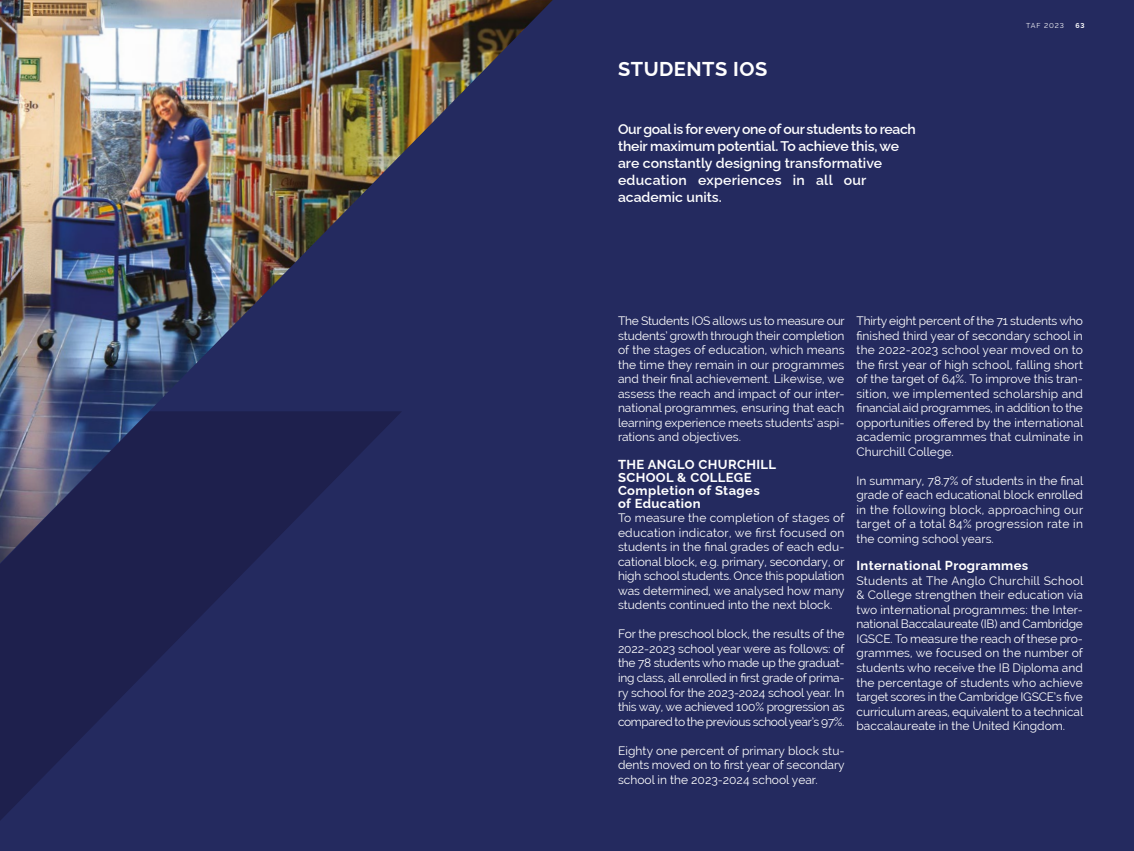
<style>
.page{position:relative;width:1134px;height:851px;background:#fff}
.page>*{position:absolute;margin:0;border:0;box-sizing:border-box;transform-origin:0 0}
.t1{font:700 20px "Raleway";letter-spacing:.025em;color:#fff}
.t2{font:600 14px/17px "Raleway";letter-spacing:-.005em;color:#fff}
.t3{font:700 13px/13px "Raleway";letter-spacing:.03em;color:#fff}
.t4{font:12px/14.5px "Raleway";color:#fff;text-align:justify}
.t5{font:7px "Raleway";letter-spacing:.125em;color:#fff}
.t6{font:700 7px "Raleway";color:#fff}
</style>
<div class="page">
<div style="left:0;top:0;width:1134px;height:850px;background:#242a5f"></div>
<img style="left:0;top:0;width:553px;height:411px">
<svg style="left:0;top:411px;width:401px;height:409px"></svg>
<h1 class="t1" style="left:618px;top:53px;width:151px">STUDENTS IOS</h1>
<p class="t2" style="left:618px;top:119px;width:299px">Our goal is for every one of our students to reach their maximum potential. To achieve this, we are constantly designing transformative education experiences in all our academic units.</p>
<p class="t5" style="left:1026px;top:22px;width:39px">TAF 2023</p>
<p class="t6" style="left:1075px;top:20px;width:11px">63</p>
<p class="t4" style="left:618px;top:314px;width:228px">The Students IOS allows us to measure our students’ growth through their completion of the stages of education, which means the time they remain in our programmes and their final achievement. Likewise, we assess the reach and impact of our inter&shy;national programmes, ensuring that each learning experience meets students’ aspi&shy;rations and objectives.</p>
<p class="t3" style="left:618px;top:456px;width:160px">THE ANGLO CHURCHILL<br>SCHOOL &amp; COLLEGE<br>Completion of Stages<br>of Education</p>
<p class="t4" style="left:618px;top:511px;width:228px">To measure the completion of stages of education indicator, we first focused on students in the final grades of each edu&shy;cational block, e.g. primary, secondary, or high school students. Once this population was determined, we analysed how many students continued into the next block.</p>
<p class="t4" style="left:618px;top:627px;width:228px">For the preschool block, the results of the 2022-2023 school year were as follows: of the 78 students who made up the graduat&shy;ing class, all enrolled in first grade of prima&shy;ry school for the 2023-2024 school year. In this way, we achieved 100% progression as compared to the previous school year’s 97%.</p>
<p class="t4" style="left:618px;top:742px;width:228px">Eighty one percent of primary block stu&shy;dents moved on to first year of secondary school in the 2023-2024 school year.</p>
<p class="t4" style="left:856px;top:313px;width:228px">Thirty eight percent of the 71 students who finished third year of secondary school in the 2022-2023 school year moved on to the first year of high school, falling short of the target of 64%. To improve this tran&shy;sition, we implemented scholarship and financial aid programmes, in addition to the opportunities offered by the international academic programmes that culminate in Churchill College.</p>
<p class="t4" style="left:856px;top:473px;width:228px">In summary, 78.7% of students in the final grade of each educational block enrolled in the following block, approaching our target of a total 84% progression rate in the coming school years.</p>
<p class="t3" style="left:856px;top:558px;width:173px">International Programmes</p>
<p class="t4" style="left:856px;top:573px;width:228px">Students at The Anglo Churchill School &amp; College strengthen their education via two international programmes: the Inter&shy;national Baccalaureate (IB) and Cambridge IGSCE. To measure the reach of these pro&shy;grammes, we focused on the number of students who receive the IB Diploma and the percentage of students who achieve target scores in the Cambridge IGSCE’s five curriculum areas, equivalent to a technical baccalaureate in the United Kingdom.</p>
</div>
